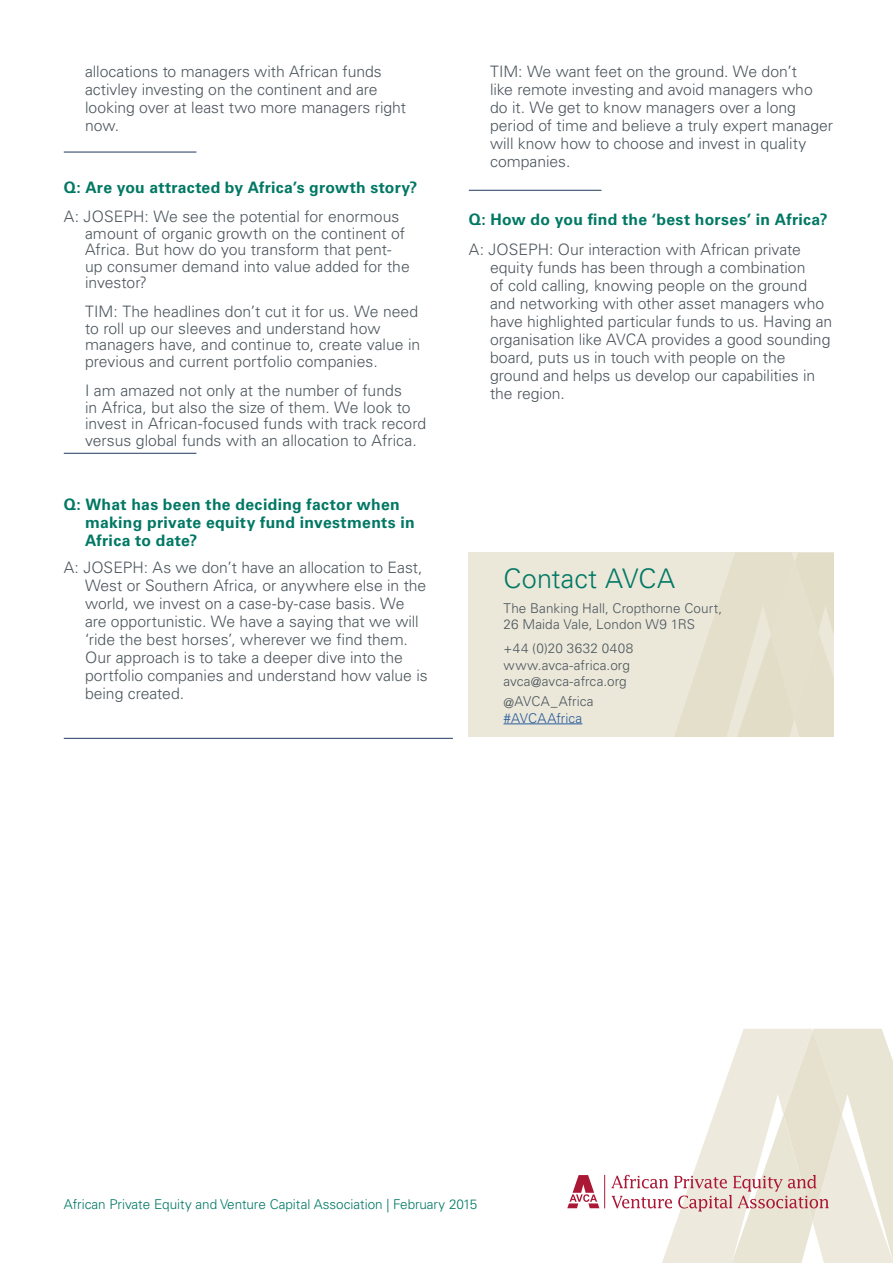
<style>
.page{position:relative;width:893px;height:1263px;background:#fff}
.page>*{position:absolute;margin:0;border:0;box-sizing:border-box;transform-origin:0 0}
.t1{font:300 27px "Univers LT Std";color:#007864}
.t2{font:300 15.75px/18px "Univers LT Std";color:#4c565c}
.t3{font:700 15.75px/18px "Univers LT Std";letter-spacing:.02em;color:#007864}
.t4{font:300 13.5px/16.2px "Univers LT Std";letter-spacing:.005em;color:#4c565c}
.t5{font:300 13.5px "Univers LT Std";color:#007864}
.t6{font:300 13.5px "Univers LT Std";letter-spacing:.005em;color:#275b9b}
</style>
<div class="page">
<div style="left:468px;top:552px;width:365px;height:185px;background:#ebe8da"></div>
<svg style="left:674px;top:553px;width:159px;height:184px"></svg>
<hr style="left:64px;top:738px;width:389px;height:1px;background:#203a5d">
<hr style="left:504px;top:723px;width:78px;height:1px;background:#275b9b">
<svg style="left:611px;top:1029px;width:282px;height:234px"></svg>
<hr style="left:604px;top:1175px;width:1px;height:33px;background:#ab1837">
<svg style="left:567px;top:1175px;width:32px;height:33px"></svg>
<hr style="left:64px;top:453px;width:132px;height:1px;background:#203a5d">
<hr style="left:64px;top:152px;width:132px;height:1px;background:#203a5d">
<hr style="left:469px;top:190px;width:132px;height:1px;background:#203a5d">
<p class="t2" style="left:85px;top:63px;width:322px">allocations to managers with African funds activley investing on the continent and are looking over at least two more managers right now.</p>
<p class="t3" style="left:64px;top:178px;width:355px">Q: Are you attracted by Africa’s growth story?</p>
<p class="t2" style="left:85px;top:208px;width:326px;line-height:16.5px;text-indent:-21px">A: JOSEPH: We see the potential for enormous amount of organic growth on the continent of Africa. But how do you transform that pent&shy;up consumer demand into value added for the investor?</p>
<p class="t2" style="left:85px;top:304px;width:337px;line-height:16.5px">TIM: The headlines don’t cut it for us. We need to roll up our sleeves and understand how managers have, and continue to, create value in previous and current portfolio companies.</p>
<p class="t2" style="left:85px;top:382px;width:343px;line-height:16.5px">I am amazed not only at the number of funds<br>in Africa, but also the size of them. We look to invest in African-focused funds with track record versus global funds with an allocation to Africa.</p>
<p class="t2" style="left:490px;top:63px;width:345px">TIM: We want feet on the ground. We don’t<br>like remote investing and avoid managers who do it. We get to know managers over a long period of time and believe a truly expert manager will know how to choose and invest in quality companies.</p>
<p class="t3" style="left:469px;top:210px;width:360px">Q: How do you find the ‘best horses’ in Africa?</p>
<p class="t2" style="left:490px;top:241px;width:344px;text-indent:-21px">A: JOSEPH: Our interaction with African private equity funds has been through a combination<br>of cold calling, knowing people on the ground and networking with other asset managers who have highlighted particular funds to us. Having an organisation like AVCA provides a good sounding board, puts us in touch with people on the ground and helps us develop our capabilities in the region.</p>
<p class="t3" style="left:85px;top:496px;width:331px;text-indent:-21px">Q: What has been the deciding factor when making private equity fund investments in<br>Africa to date?</p>
<p class="t2" style="left:85px;top:558px;width:344px;text-indent:-21px">A: JOSEPH: As we don’t have an allocation to East, West or Southern Africa, or anywhere else in the world, we invest on a case-by-case basis. We are opportunistic. We have a saying that we will ‘ride the best horses’, wherever we find them.<br>Our approach is to take a deeper dive into the portfolio companies and understand how value is being created.</p>
<h1 class="t1" style="left:504px;top:562px;width:173px">Contact AVCA</h1>
<p class="t4" style="left:504px;top:600px;width:220px">The Banking Hall, Cropthorne Court,<br>26 Maida Vale, London W9 1RS</p>
<p class="t4" style="left:504px;top:641px;width:131px">+44 (0)20 3632 0408 www.avca-africa.org avca@avca-afrca.org</p>
<p class="t4" style="left:504px;top:693px;width:92px">@AVCA_Africa</p>
<p class="t6" style="left:504px;top:710px;width:80px">#AVCAAfrica</p>
<p class="t5" style="left:64px;top:1196px;width:415px">African Private Equity and Venture Capital Association | February 2015</p>
</div>
